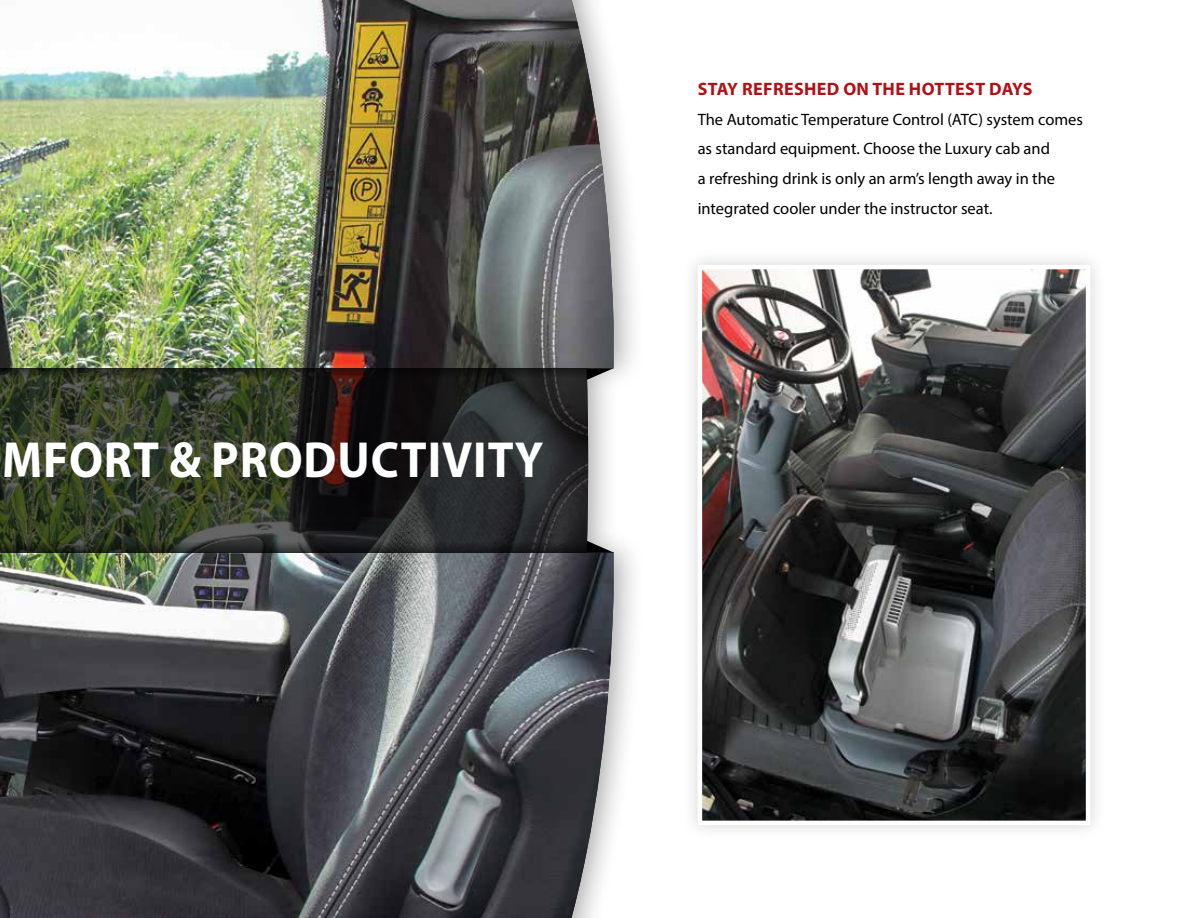
<style>
.page{position:relative;width:1188px;height:918px;background:#fff}
.page>*{position:absolute;margin:0;border:0;box-sizing:border-box;transform-origin:0 0}
.t1{font:700 51px "Myriad Pro";letter-spacing:.02em;color:#fff;scale:.93 1}
.t2{font:700 18px "Myriad Pro";letter-spacing:.02em;color:#b11116}
.t3{font:16.5px/30px "Myriad Pro";color:#000}
</style>
<div class="page">
<img style="left:0;top:0;width:557px;height:918px">
<svg style="left:0;top:368px;width:557px;height:184px;background:#2b2f24"></svg>
<div style="left:557px;top:0;width:251px;height:918px;background:#000;opacity:.33"></div>
<div style="left:689px;top:0;width:116px;height:918px;background:#fff"></div>
<svg style="left:587px;top:541px;width:26px;height:11px"></svg>
<svg style="left:587px;top:368px;width:26px;height:12px"></svg>
<div style="left:682px;top:249px;width:425px;height:592px;background:#f8f8f8"></div>
<img style="left:703px;top:270px;width:382px;height:550px">
<div style="left:698px;top:265px;width:392px;height:560px;border:4px solid #fff"></div>
<h1 class="t1" style="left:2px;top:427px;width:584px">MFORT &amp; PRODUCTIVITY</h1>
<p class="t2" style="left:698px;top:77px;width:336px">STAY REFRESHED ON THE HOTTEST DAYS</p>
<p class="t3" style="left:698px;top:104px;width:387px">The Automatic Temperature Control (ATC) system comes as standard equipment. Choose the Luxury cab and<br>a refreshing drink is only an arm’s length away in the integrated cooler under the instructor seat.</p>
</div>
